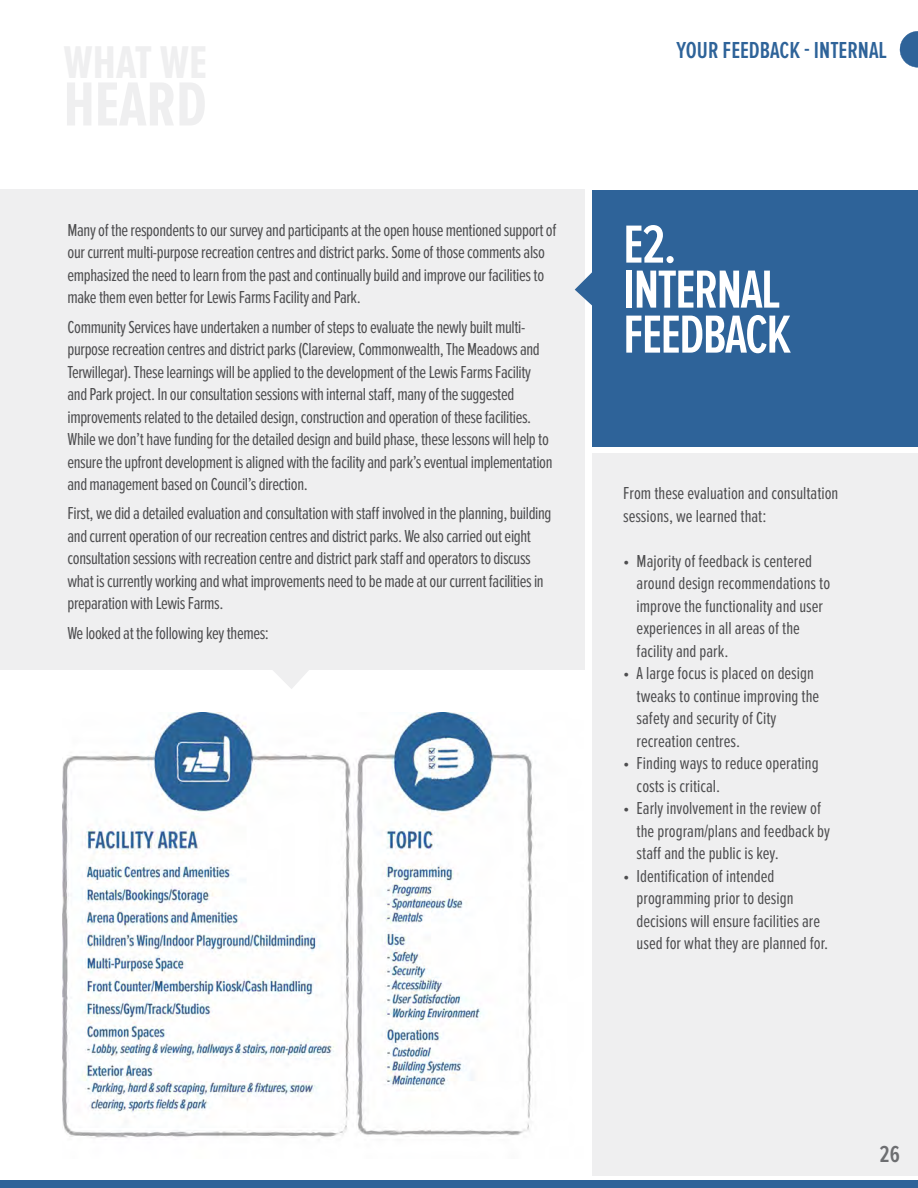
<style>
.page{position:relative;width:918px;height:1188px;background:#fff}
.page>*{position:absolute;margin:0;border:0;box-sizing:border-box;transform-origin:0 0}
.t1{font:600 55.5px/45px "Proxima Nova Ex Cn";letter-spacing:-.03em;color:#fff}
.t2{font:600 24px "Proxima Nova Ex Cn";color:#2e6399}
.t3{font:600 24px "Proxima Nova Ex Cn";color:#6d6e71}
.t4{font:18px/22.5px "Proxima Nova Ex Cn";letter-spacing:-.02em;color:#4d4d4f}
.t5{font:18px/22.5px "Proxima Nova Ex Cn";color:#4d4d4f}
</style>
<div class="page">
<div style="left:592px;top:454px;width:326px;height:722px;background:#efeff0"></div>
<div style="left:0;top:189px;width:585px;height:481px;background:#efeff0"></div>
<div style="left:0;top:1181px;width:918px;height:7px;background:#2e6399"></div>
<svg style="left:900px;top:31px;width:18px;height:37px"></svg>
<div style="left:592px;top:190px;width:326px;height:257px;background:#2e6399"></div>
<img style="left:63px;top:713px;width:470px;height:425px">
<svg style="left:273px;top:670px;width:36px;height:19px"></svg>
<svg style="left:575px;top:272px;width:17px;height:34px"></svg>
<p class="t4" style="left:68px;top:219px;width:491px">Many of the respondents to our survey and participants at the open house mentioned support of our current multi-purpose recreation centres and district parks. Some of those comments also emphasized the need to learn from the past and continually build and improve our facilities to make them even better for Lewis Farms Facility and Park.</p>
<p class="t4" style="left:68px;top:316px;width:487px">Community Services have undertaken a number of steps to evaluate the newly built multi&shy;purpose recreation centres and district parks (Clareview, Commonwealth, The Meadows and Terwillegar). These learnings will be applied to the development of the Lewis Farms Facility and Park project. In our consultation sessions with internal staff, many of the suggested improvements related to the detailed design, construction and operation of these facilities.<br>While we don’t have funding for the detailed design and build phase, these lessons will help to ensure the upfront development is aligned with the facility and park’s eventual implementation and management based on Council’s direction.</p>
<p class="t4" style="left:68px;top:503px;width:486px">First, we did a detailed evaluation and consultation with staff involved in the planning, building and current operation of our recreation centres and district parks. We also carried out eight consultation sessions with recreation centre and district park staff and operators to discuss what is currently working and what improvements need to be made at our current facilities in preparation with Lewis Farms.</p>
<p class="t4" style="left:68px;top:622px;width:203px">We looked at the following key themes:</p>
<h2 class="t2" style="left:677px;top:36px;width:212px">YOUR FEEDBACK - INTERNAL</h2>
<h1 class="t1" style="left:623px;top:223px;width:169px">E2.<br>INTERNAL<br>FEEDBACK</h1>
<p class="t5" style="left:623px;top:482px;width:217px">From these evaluation and consultation sessions, we learned that:</p>
<p class="t5" style="left:637px;top:550px;width:195px;text-indent:-14px">• Majority of feedback is centered around design recommendations to improve the functionality and user experiences in all areas of the facility and park.</p>
<p class="t5" style="left:637px;top:662px;width:184px;text-indent:-14px">• A large focus is placed on design tweaks to continue improving the safety and security of City recreation centres.</p>
<p class="t5" style="left:637px;top:752px;width:183px;text-indent:-14px">• Finding ways to reduce operating costs is critical.</p>
<p class="t5" style="left:637px;top:797px;width:195px;text-indent:-14px">• Early involvement in the review of the program/plans and feedback by staff and the public is key.</p>
<p class="t5" style="left:637px;top:865px;width:193px;text-indent:-14px">• Identification of intended programming prior to design decisions will ensure facilities are used for what they are planned for.</p>
<h2 class="t3" style="left:880px;top:1141px;width:22px">26</h2>
</div>
